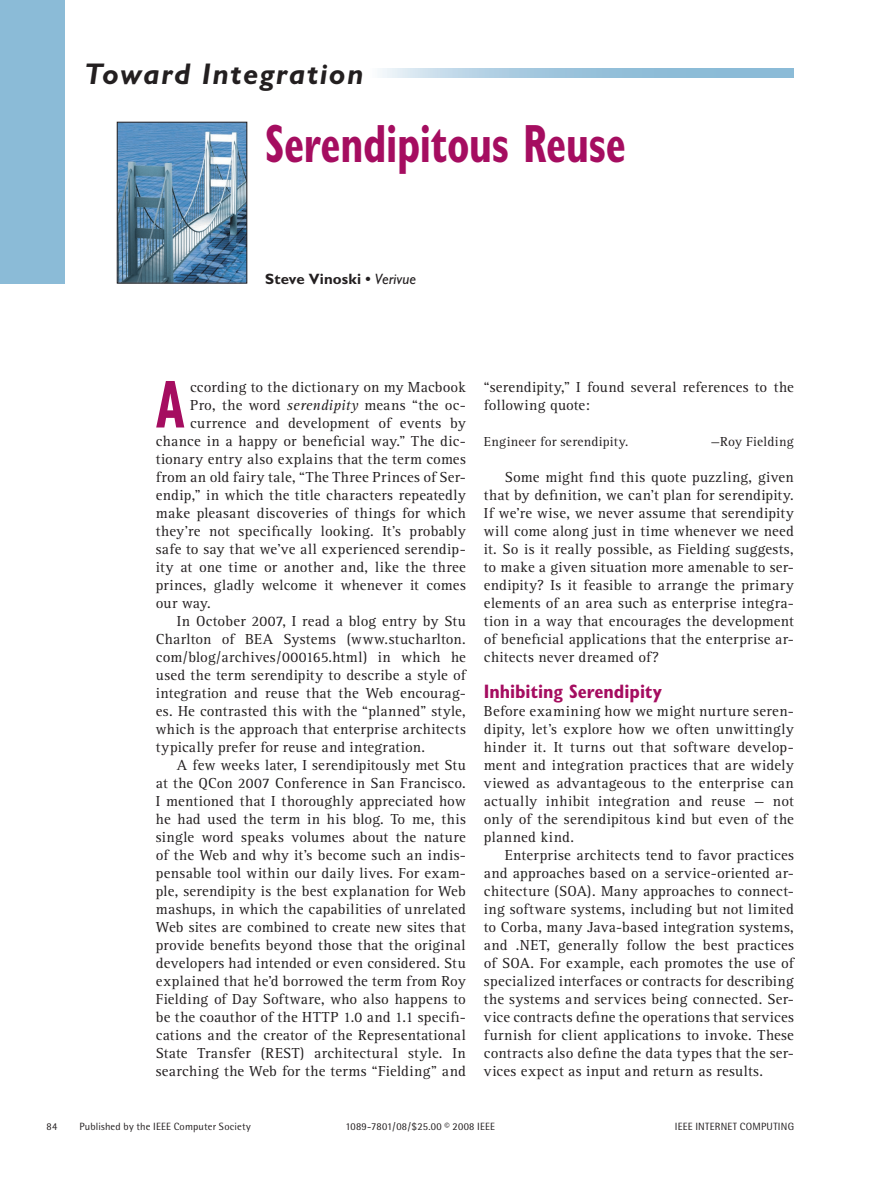
<style>
.page{position:relative;width:878px;height:1188px;background:#fff}
.page>*{position:absolute;margin:0;border:0;box-sizing:border-box;transform-origin:0 0}
.t1{font:700 condensed 67.65px "Gill Sans";color:#a50d60;scale:.8 1}
.t2{font:700 condensed 54px "Gill Sans";letter-spacing:-.01em;color:#a50d60;scale:.8 1}
.t3{font:italic 700 30px "Gill Sans";letter-spacing:.05em;color:#231f20}
.t4{font:700 condensed 19.5px "Gill Sans";letter-spacing:-.005em;color:#a50d60}
.t5{font:15px/18px "Rotis Serif";letter-spacing:.015em;color:#231f20;text-align:justify}
.t6{font:700 15px "Gill Sans";letter-spacing:.01em;color:#231f20}
.t7{font:13.5px "Rotis Serif";letter-spacing:.02em;color:#231f20}
.t8{font:10.5px "Rotis Semi Sans";letter-spacing:.015em;color:#231f20}
.s1{font-weight:400;font-style:italic}
.s2{font-style:italic}
</style>
<div class="page">
<svg style="left:380px;top:69px;width:414px;height:9px;background:#a4c8df"></svg>
<div style="left:0;top:0;width:65px;height:284px;background:#8bbbd7"></div>
<img style="left:119px;top:124px;width:126px;height:158px">
<div style="left:117px;top:122px;width:130px;height:162px;border:1px solid #231f20"></div>
<h3 class="t3" style="left:85px;top:56px;width:281px">Toward Integration</h3>
<h2 class="t2" style="left:265px;top:112px;width:452px">Serendipitous Reuse</h2>
<p class="t6" style="left:265px;top:270px;width:152px">Steve Vinoski • <span class="s1">Verivue</span></p>
<h1 class="t1" style="left:156px;top:364px;width:37px">A</h1>
<p class="t5" style="left:190px;top:378px;width:277px">ccording to the dictionary on my Macbook</p>
<p class="t5" style="left:190px;top:396px;width:277px">Pro, the word <span class="s2">serendipity</span> means “the oc-</p>
<p class="t5" style="left:190px;top:414px;width:277px">currence and development of events by</p>
<p class="t5" style="left:156px;top:432px;width:311px">chance in a happy or beneficial way.” The dic-</p>
<p class="t5" style="left:156px;top:450px;width:311px">tionary entry also explains that the term comes</p>
<p class="t5" style="left:156px;top:468px;width:311px">from an old fairy tale, “The Three Princes of Ser-</p>
<p class="t5" style="left:156px;top:486px;width:311px">endip,” in which the title characters repeatedly</p>
<p class="t5" style="left:156px;top:504px;width:311px">make pleasant discoveries of things for which</p>
<p class="t5" style="left:156px;top:522px;width:311px">they’re not specifically looking. It’s probably</p>
<p class="t5" style="left:156px;top:540px;width:311px">safe to say that we’ve all experienced serendip-</p>
<p class="t5" style="left:156px;top:558px;width:311px">ity at one time or another and, like the three</p>
<p class="t5" style="left:156px;top:576px;width:311px">princes, gladly welcome it whenever it comes</p>
<p class="t5" style="left:156px;top:594px;width:57px">our way.</p>
<p class="t5" style="left:177px;top:612px;width:290px">In October 2007, I read a blog entry by Stu</p>
<p class="t5" style="left:156px;top:630px;width:311px">Charlton of BEA Systems (www.stucharlton.</p>
<p class="t5" style="left:156px;top:648px;width:311px">com/blog/archives/000165.html) in which he</p>
<p class="t5" style="left:156px;top:666px;width:311px">used the term serendipity to describe a style of</p>
<p class="t5" style="left:156px;top:684px;width:311px">integration and reuse that the Web encourag-</p>
<p class="t5" style="left:156px;top:702px;width:311px">es. He contrasted this with the “planned” style,</p>
<p class="t5" style="left:156px;top:720px;width:311px">which is the approach that enterprise architects</p>
<p class="t5" style="left:156px;top:738px;width:270px">typically prefer for reuse and integration.</p>
<p class="t5" style="left:177px;top:756px;width:290px">A few weeks later, I serendipitously met Stu</p>
<p class="t5" style="left:156px;top:774px;width:311px">at the QCon 2007 Conference in San Francisco.</p>
<p class="t5" style="left:156px;top:792px;width:311px">I mentioned that I thoroughly appreciated how</p>
<p class="t5" style="left:156px;top:810px;width:311px">he had used the term in his blog. To me, this</p>
<p class="t5" style="left:156px;top:828px;width:311px">single word speaks volumes about the nature</p>
<p class="t5" style="left:156px;top:846px;width:311px">of the Web and why it’s become such an indis-</p>
<p class="t5" style="left:156px;top:864px;width:311px">pensable tool within our daily lives. For exam-</p>
<p class="t5" style="left:156px;top:882px;width:311px">ple, serendipity is the best explanation for Web</p>
<p class="t5" style="left:156px;top:900px;width:311px">mashups, in which the capabilities of unrelated</p>
<p class="t5" style="left:156px;top:918px;width:311px">Web sites are combined to create new sites that</p>
<p class="t5" style="left:156px;top:936px;width:311px">provide benefits beyond those that the original</p>
<p class="t5" style="left:156px;top:954px;width:311px">developers had intended or even considered. Stu</p>
<p class="t5" style="left:156px;top:972px;width:311px">explained that he’d borrowed the term from Roy</p>
<p class="t5" style="left:156px;top:990px;width:311px">Fielding of Day Software, who also happens to</p>
<p class="t5" style="left:156px;top:1008px;width:311px">be the coauthor of the HTTP 1.0 and 1.1 specifi-</p>
<p class="t5" style="left:156px;top:1026px;width:311px">cations and the creator of the Representational</p>
<p class="t5" style="left:156px;top:1044px;width:311px">State Transfer (REST) architectural style. In</p>
<p class="t5" style="left:156px;top:1062px;width:311px">searching the Web for the terms “Fielding” and</p>
<p class="t5" style="left:484px;top:378px;width:311px">“serendipity,” I found several references to the following quote:</p>
<p class="t7" style="left:484px;top:433px;width:146px">Engineer for serendipity.</p>
<p class="t7" style="left:710px;top:433px;width:85px">—Roy Fielding</p>
<p class="t5" style="left:484px;top:468px;width:311px;text-indent:21px">Some might find this quote puzzling, given that by definition, we can’t plan for serendipity.<br>If we’re wise, we never assume that serendipity will come along just in time whenever we need it. So is it really possible, as Fielding suggests, to make a given situation more amenable to ser&shy;endipity? Is it feasible to arrange the primary elements of an area such as enterprise integra&shy;tion in a way that encourages the development of beneficial applications that the enterprise ar&shy;chitects never dreamed of?</p>
<h3 class="t4" style="left:484px;top:679px;width:180px">Inhibiting Serendipity</h3>
<p class="t5" style="left:484px;top:702px;width:311px">Before examining how we might nurture seren&shy;dipity, let’s explore how we often unwittingly hinder it. It turns out that software develop&shy;ment and integration practices that are widely viewed as advantageous to the enterprise can actually inhibit integration and reuse — not only of the serendipitous kind but even of the planned kind.</p>
<p class="t5" style="left:484px;top:846px;width:311px;text-indent:21px">Enterprise architects tend to favor practices and approaches based on a service-oriented ar&shy;chitecture (SOA). Many approaches to connect&shy;ing software systems, including but not limited to Corba, many Java-based integration systems, and .NET, generally follow the best practices of SOA. For example, each promotes the use of specialized interfaces or contracts for describing the systems and services being connected. Ser&shy;vice contracts define the operations that services furnish for client applications to invoke. These contracts also define the data types that the ser&shy;vices expect as input and return as results.</p>
<p class="t8" style="left:46px;top:1120px;width:12px">84</p>
<p class="t8" style="left:79px;top:1120px;width:173px">Published by the IEEE Computer Society</p>
<p class="t8" style="left:345px;top:1120px;width:151px">1089-7801/08/$25.00 © 2008 IEEE</p>
<p class="t8" style="left:675px;top:1120px;width:121px">IEEE INTERNET COMPUTING</p>
</div>
